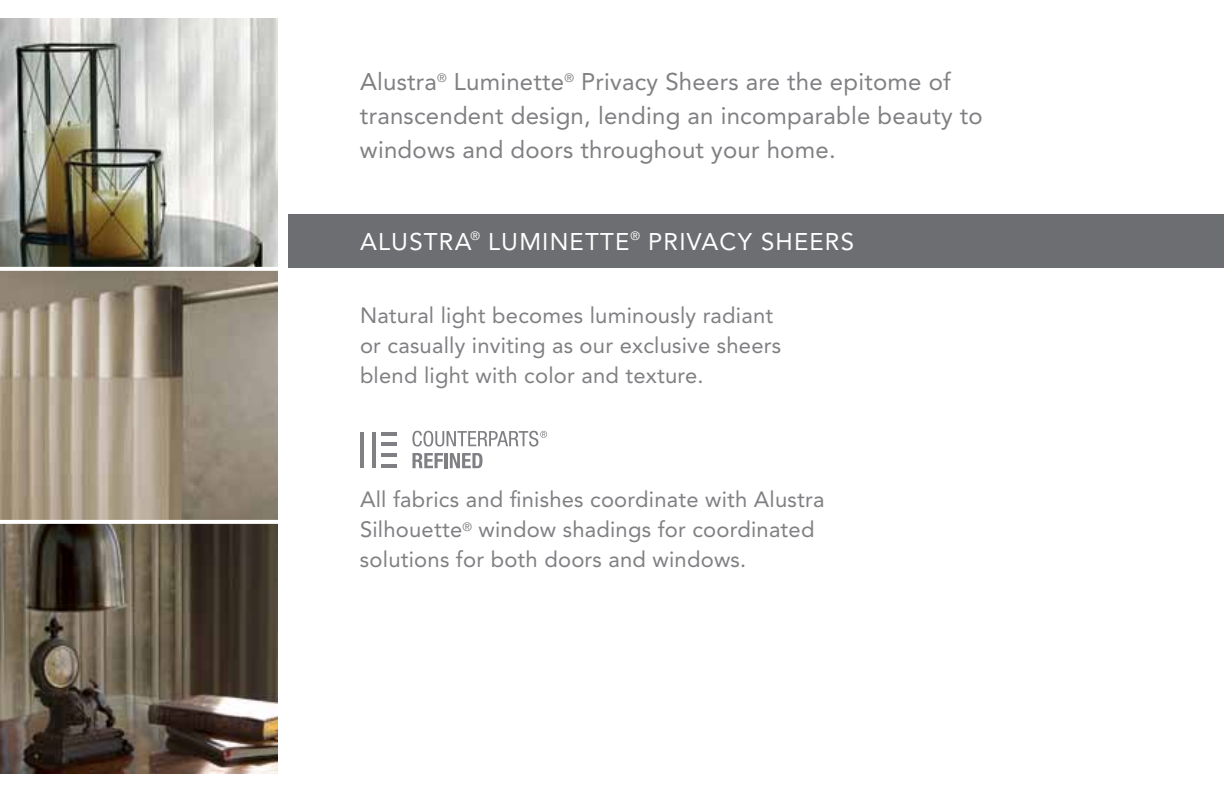
<style>
.page{position:relative;width:1224px;height:792px;background:#fff}
.page>*{position:absolute;margin:0;border:0;box-sizing:border-box;transform-origin:0 0}
.t1{font:24px/34px "Avenir";letter-spacing:.01em;color:#807f83}
.t2{font:24px "Avenir";letter-spacing:.05em;color:#fff}
.t3{font:22px/30px "Avenir";letter-spacing:.01em;color:#807f83}
</style>
<div class="page">
<div style="left:288px;top:214px;width:936px;height:54px;background:#6d6e71"></div>
<hr style="left:360px;top:432px;width:4px;height:36px;background:#807f83">
<hr style="left:372px;top:432px;width:4px;height:36px;background:#807f83">
<hr style="left:381px;top:432px;width:16px;height:4px;background:#807f83">
<hr style="left:381px;top:442px;width:16px;height:4px;background:#807f83">
<hr style="left:381px;top:453px;width:16px;height:4px;background:#807f83">
<hr style="left:381px;top:464px;width:16px;height:4px;background:#807f83">
<svg style="left:412px;top:431px;width:135px;height:16px"></svg>
<svg style="left:412px;top:453px;width:31px;height:15px"></svg>
<hr style="left:445px;top:453px;width:3px;height:15px;background:#807f83">
<svg style="left:450px;top:453px;width:33px;height:15px"></svg>
<img style="left:0;top:271px;width:278px;height:249px">
<img style="left:0;top:524px;width:278px;height:250px">
<img style="left:0;top:18px;width:278px;height:249px">
<svg style="left:0;top:270px;width:278px;height:1px"></svg>
<svg style="left:0;top:523px;width:278px;height:1px"></svg>
<p class="t1" style="left:360px;top:65px;width:624px">Alustra<sup>®</sup> Luminette<sup>®</sup> Privacy Sheers are the epitome of transcendent design, lending an incomparable beauty to windows and doors throughout your home.</p>
<p class="t2" style="left:360px;top:228px;width:66px">Alustra</p>
<p class="t2" style="left:470px;top:228px;width:369px"><sup>®</sup> luminette<sup>®</sup> privacy sheers</p>
<p class="t3" style="left:360px;top:300px;width:423px">Natural light becomes luminously radiant or casually inviting as our exclusive sheers blend light with color and texture.</p>
<p class="t3" style="left:360px;top:485px;width:466px">All fabrics and finishes coordinate with Alustra<br>Silhouette<sup>®</sup> window shadings for coordinated solutions for both doors and windows.</p>
</div>
